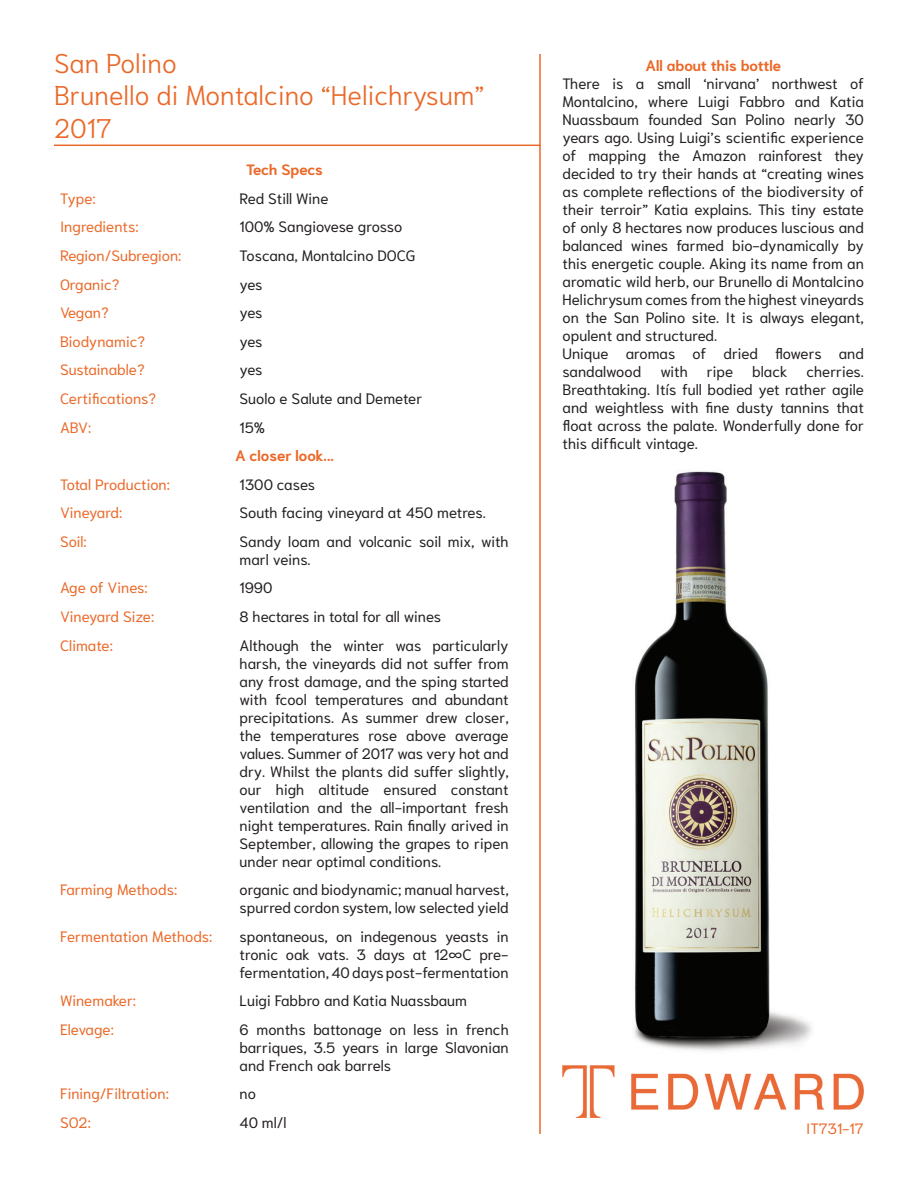
<style>
.page{position:relative;width:918px;height:1188px;background:#fff}
.page>*{position:absolute;margin:0;border:0;box-sizing:border-box;transform-origin:0 0}
.t1{font:300 27px/32.4px "Niramit";color:#ea6929}
.t2{font:15px/18px "Niramit";color:#231f20;text-align:justify}
.t3{font:15px "Niramit";color:#ea6929}
.t4{font:700 15px "Niramit";color:#ea6929}
.t5{font:15px "Niramit";letter-spacing:-.025em;color:#231f20}
.t6{font:700 15px "Niramit";letter-spacing:-.025em;color:#ea6929}
</style>
<div class="page">
<img style="left:634px;top:471px;width:178px;height:580px">
<hr style="left:539px;top:54px;width:2px;height:1080px;background:#ea6929">
<hr style="left:54px;top:145px;width:487px;height:1px;background:#ea6929">
<img style="left:563px;top:1066px;width:301px;height:51px">
<h1 class="t1" style="left:54px;top:47px;width:432px">San Polino<br>Brunello di Montalcino “Helichrysum”<br>2017</h1>
<p class="t4" style="left:646px;top:57px;width:137px">All about this bottle</p>
<p class="t2" style="left:563px;top:75px;width:303px;text-align:left">There is a small ‘nirvana’ northwest of Montalcino, where Luigi Fabbro and Katia Nuassbaum founded San Polino nearly 30 years ago. Using Luigi’s scientific experience of mapping the Amazon rainforest they decided to try their hands at “creating wines as complete reflections of the biodiversity of their terroir” Katia explains. This tiny estate of only 8 hectares now produces luscious and balanced wines farmed bio-dynamically by this energetic couple. Aking its name from an aromatic wild herb, our Brunello di Montalcino Helichrysum comes from the highest vineyards on the San Polino site. It is always elegant, opulent and structured.<br>Unique aromas of dried flowers and sandalwood</p>
<p class="t6" style="left:246px;top:161px;width:78px">Tech Specs</p>
<p class="t3" style="left:60px;top:186px;width:37px">Type:</p>
<p class="t2" style="left:240px;top:189px;width:90px">Red Still Wine</p>
<p class="t3" style="left:60px;top:214px;width:80px">Ingredients:</p>
<p class="t2" style="left:240px;top:218px;width:164px">100% Sangiovese grosso</p>
<p class="t3" style="left:60px;top:243px;width:123px">Region/Subregion:</p>
<p class="t2" style="left:240px;top:247px;width:177px">Toscana, Montalcino DOCG</p>
<p class="t3" style="left:60px;top:272px;width:61px">Organic?</p>
<p class="t2" style="left:240px;top:275px;width:24px">yes</p>
<p class="t3" style="left:60px;top:300px;width:50px">Vegan?</p>
<p class="t2" style="left:240px;top:304px;width:24px">yes</p>
<p class="t3" style="left:60px;top:329px;width:87px">Biodynamic?</p>
<p class="t2" style="left:240px;top:332px;width:24px">yes</p>
<p class="t3" style="left:60px;top:357px;width:86px">Sustainable?</p>
<p class="t2" style="left:240px;top:361px;width:24px">yes</p>
<p class="t3" style="left:60px;top:386px;width:98px">Certifications?</p>
<p class="t2" style="left:240px;top:389px;width:184px">Suolo e Salute and Demeter</p>
<p class="t3" style="left:60px;top:414px;width:33px">ABV:</p>
<p class="t2" style="left:240px;top:418px;width:27px">15%</p>
<p class="t2" style="left:563px;top:363px;width:303px;text-indent:244px">cherries.<br>Breathtaking. Itís full bodied yet rather agile and weightless with fine dusty tannins that float across the palate. Wonderfully done for this difficult vintage.</p>
<p class="t2" style="left:660px;top:363px;width:29px">with</p>
<p class="t2" style="left:707px;top:363px;width:28px">ripe</p>
<p class="t2" style="left:752px;top:363px;width:37px">black</p>
<p class="t4" style="left:235px;top:447px;width:100px">A closer look...</p>
<p class="t3" style="left:60px;top:472px;width:111px">Total Production:</p>
<p class="t2" style="left:240px;top:475px;width:77px">1300 cases</p>
<p class="t3" style="left:60px;top:500px;width:64px">Vineyard:</p>
<p class="t2" style="left:240px;top:504px;width:248px">South facing vineyard at 450 metres.</p>
<p class="t3" style="left:60px;top:529px;width:28px">Soil:</p>
<p class="t2" style="left:240px;top:532px;width:271px">Sandy loam and volcanic soil mix, with marl veins.</p>
<p class="t3" style="left:60px;top:575px;width:89px">Age of Vines:</p>
<p class="t2" style="left:240px;top:579px;width:34px">1990</p>
<p class="t3" style="left:60px;top:604px;width:96px">Vineyard Size:</p>
<p class="t5" style="left:240px;top:604px;width:203px">8 hectares in total for all wines</p>
<p class="t3" style="left:60px;top:632px;width:54px">Climate:</p>
<p class="t2" style="left:240px;top:636px;width:271px">Although the winter was particularly harsh, the vineyards did not suffer from any frost damage, and the sping started with fcool temperatures and abundant precipitations. As summer drew closer, the temperatures rose above average values. Summer of 2017 was very hot and dry. Whilst the plants did suffer slightly, our high altitude ensured constant ventilation and the all-important fresh night temperatures. Rain finally arived in September, allowing the grapes to ripen under near optimal conditions.</p>
<p class="t3" style="left:60px;top:877px;width:119px">Farming Methods:</p>
<p class="t2" style="left:240px;top:881px;width:271px">organic and biodynamic; manual harvest, spurred cordon system, low selected yield</p>
<p class="t3" style="left:60px;top:924px;width:154px">Fermentation Methods:</p>
<p class="t2" style="left:240px;top:927px;width:271px">spontaneous, on indegenous yeasts in tronic oak vats. 3 days at 12∞C pre&shy;fermentation, 40 days post-fermentation</p>
<p class="t3" style="left:60px;top:988px;width:78px">Winemaker:</p>
<p class="t2" style="left:240px;top:992px;width:229px">Luigi Fabbro and Katia Nuassbaum</p>
<p class="t3" style="left:60px;top:1017px;width:55px">Elevage:</p>
<p class="t2" style="left:240px;top:1020px;width:271px">6 months battonage on less in french barriques, 3.5 years in large Slavonian and French oak barrels</p>
<p class="t3" style="left:60px;top:1081px;width:110px">Fining/Filtration:</p>
<p class="t2" style="left:240px;top:1085px;width:18px">no</p>
<p class="t3" style="left:60px;top:1110px;width:32px">SO2:</p>
<p class="t2" style="left:240px;top:1114px;width:49px">40 ml/l</p>
<p class="t3" style="left:806px;top:1116px;width:59px">IT731-17</p>
</div>
